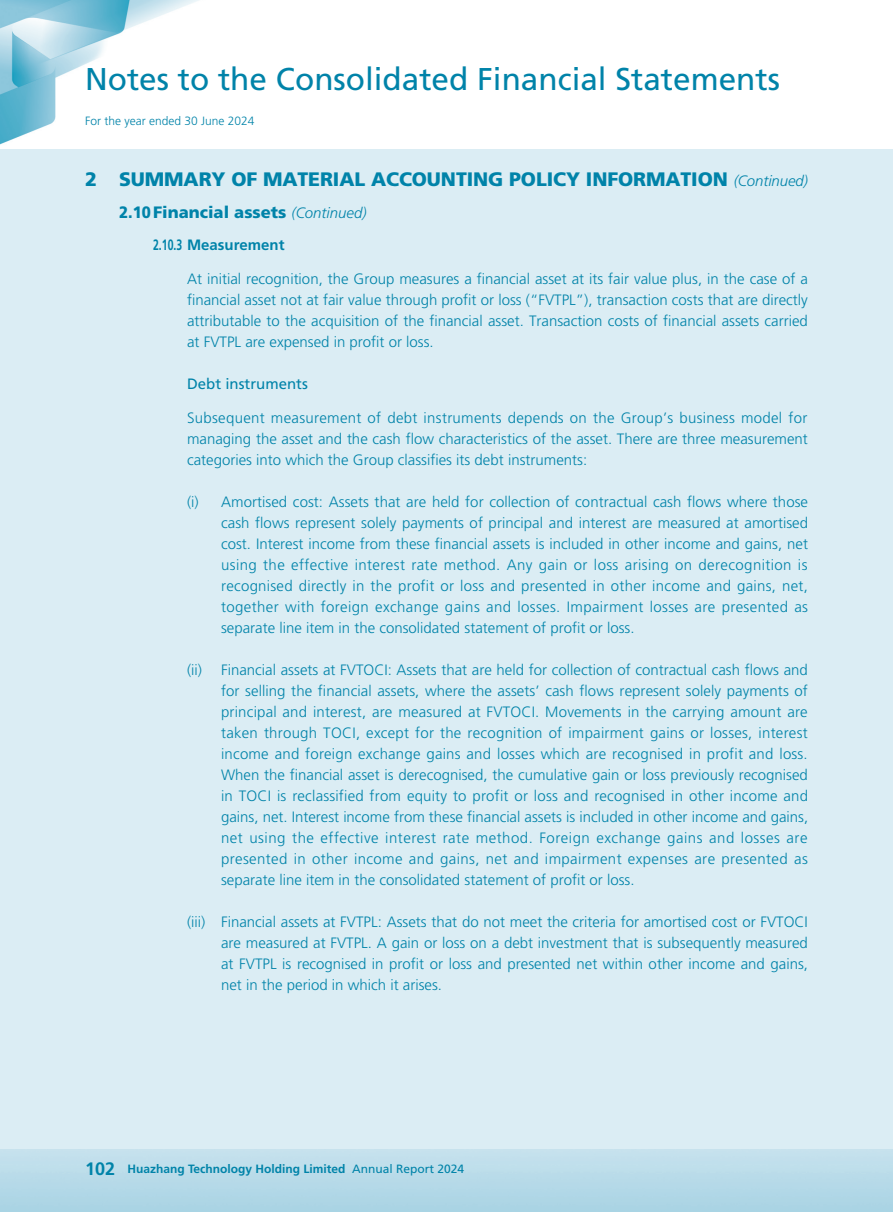
<style>
.page{position:relative;width:893px;height:1212px;background:#fff}
.page>*{position:absolute;margin:0;border:0;box-sizing:border-box;transform-origin:0 0}
.t1{font:31.5px "Frutiger LT Std";color:#0083a9}
._01_H1{font:900 19.5px "Frutiger LT Std";letter-spacing:-.005em;color:#0083a9}
._02_H2{font:900 16.5px "Frutiger LT Std";color:#0083a9;scale:.9 1}
._00_txt{font:300 15px/21px "Frutiger LT Std";color:#0083a9;text-align:justify}
._03_H3{font:700 15px "Frutiger LT Std";color:#0083a9;scale:.7 1}
._04_H4{font:15px "Frutiger LT Std";color:#0083a9}
.t2{font:700 12px "Frutiger LT Std";color:#0083a9}
.t3{font:300 12px "Frutiger LT Std";color:#0083a9}
.s1{font-weight:300;font-style:italic;font-size:15px}
.s2{font-size:18px}
.s3{font-weight:400}
</style>
<div class="page">
<img style="left:0;top:0;width:893px;height:1212px">
<div style="left:0;top:149px;width:893px;height:999px;background:#dbedf4"></div>
<h1 class="t1" style="left:85px;top:60px;width:696px">Notes to the Consolidated Financial Statements</h1>
<p class="t3" style="left:85px;top:114px;width:171px">For the year ended 30 June 2024</p>
<p class="_01_H1" style="left:85px;top:168px;width:724px">2 SUMMARY OF MATERIAL ACCOUNTING POLICY INFORMATION <span class="s1">(Continued)</span></p>
<p class="_02_H2" style="left:119px;top:202px;width:277px">2.10Financial assets <span class="s1">(Continued)</span></p>
<p class="_03_H3" style="left:153px;top:236px;width:189px">2.10.3 Measurement</p>
<p class="_00_txt" style="left:187px;top:268px;width:622px">At initial recognition, the Group measures a financial asset at its fair value plus, in the case of a financial asset not at fair value through profit or loss (“FVTPL”), transaction costs that are directly attributable to the acquisition of the financial asset. Transaction costs of financial assets carried at FVTPL are expensed in profit or loss.</p>
<p class="_04_H4" style="left:187px;top:375px;width:122px">Debt instruments</p>
<p class="_00_txt" style="left:187px;top:407px;width:622px">Subsequent measurement of debt instruments depends on the Group’s business model for managing the asset and the cash flow characteristics of the asset. There are three measurement categories into which the Group classifies its debt instruments:</p>
<p class="_00_txt" style="left:221px;top:491px;width:588px;text-indent:-34px">(i) Amortised cost: Assets that are held for collection of contractual cash flows where those cash flows represent solely payments of principal and interest are measured at amortised cost. Interest income from these financial assets is included in other income and gains, net using the effective interest rate method. Any gain or loss arising on derecognition is recognised directly in the profit or loss and presented in other income and gains, net, together with foreign exchange gains and losses. Impairment losses are presented as separate line item in the consolidated statement of profit or loss.</p>
<p class="_00_txt" style="left:221px;top:659px;width:589px;text-indent:-34px">(ii) Financial assets at FVTOCI: Assets that are held for collection of contractual cash flows and for selling the financial assets, where the assets’ cash flows represent solely payments of principal and interest, are measured at FVTOCI. Movements in the carrying amount are taken through TOCI, except for the recognition of impairment gains or losses, interest income and foreign exchange gains and losses which are recognised in profit and loss.<br>When the financial asset is derecognised, the cumulative gain or loss previously recognised in TOCI is reclassified from equity to profit or loss and recognised in other income and gains, net. Interest income from these financial assets is included in other income and gains, net using the effective interest rate method. Foreign exchange gains and losses are presented in other income and gains, net and impairment expenses are presented as separate line item in the consolidated statement of profit or loss.</p>
<p class="_00_txt" style="left:221px;top:911px;width:588px;text-indent:-34px">(iii) Financial assets at FVTPL: Assets that do not meet the criteria for amortised cost or FVTOCI are measured at FVTPL. A gain or loss on a debt investment that is subsequently measured at FVTPL is recognised in profit or loss and presented net within other income and gains, net in the period in which it arises.</p>
<p class="t2" style="left:85px;top:1162px;width:381px"><span class="s2">102</span> Huazhang Technology Holding Limited <span class="s3">Annual Report 2024</span></p>
</div>
